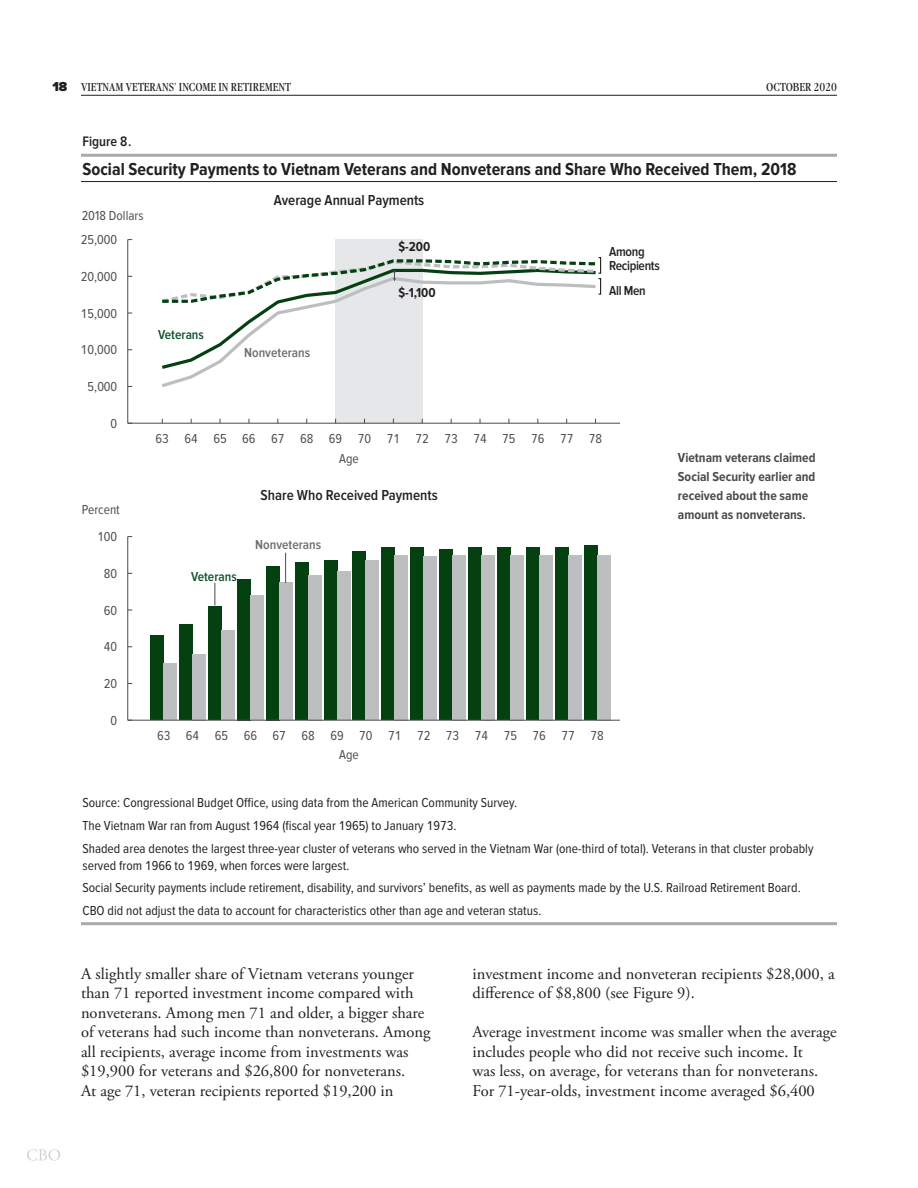
<style>
.page{position:relative;width:918px;height:1188px;background:#fff}
.page>*{position:absolute;margin:0;border:0;box-sizing:border-box;transform-origin:0 0}
.F-4_Title{font:700 18px "Proxima Nova Cond";color:#231f20}
.Bd-5_BODY-Text{font:16.5px/19.5px "Adobe Garamond Pro";color:#231f20}
.t1{font:600 15px "Proxima Nova Cond";color:#231f20}
.t2{font:600 14.25px "Proxima Nova Cond";color:#231f20}
.N-Notes{font:13.5px/16.2px "Proxima Nova T Cond";color:#231f20}
.t3{font:13.5px "Proxima Nova T Cond";color:#4d4d4d}
.F-8_side-caption{font:700 13.5px/18.9px "Proxima Nova T Cond";color:#4b4b4b}
.N-Notes-Last{font:13.5px "Proxima Nova T Cond";color:#231f20}
.t4{font:13.5px "Proxima Nova Cond";color:#4c4c4c}
.t5{font:600 13.5px "Proxima Nova Cond";color:#6c6d70}
.t6{font:600 13.5px/13.5px "Proxima Nova Cond";letter-spacing:-.025em;color:#231f20}
.t7{font:600 13.5px "Proxima Nova Cond";color:#0d502a}
.t8{font:700 13.5px "Proxima Nova Cond";color:#231f20}
.t9{font:12px "Garamond Modern FS";color:#231f20}
.s1{font-family:"Proxima Nova";font-weight:900;font-size:13.5px}
</style>
<div class="page">
<hr style="left:81px;top:95px;width:756px;height:1px;background:#231f20">
<svg style="left:27px;top:1149px;width:33px;height:12px"></svg>
<hr style="left:81px;top:154px;width:756px;height:3px;background:#a8a9ad">
<hr style="left:81px;top:181px;width:756px;height:1px;background:#231f20">
<hr style="left:81px;top:922px;width:756px;height:3px;background:#a8a9ad">
<div style="left:336px;top:239px;width:87px;height:184px;background:#e6e7e9"></div>
<svg style="left:162px;top:305px;width:174px;height:66px"></svg>
<hr style="left:127px;top:240px;width:1px;height:183px;background:#4c4b4c">
<hr style="left:128px;top:423px;width:505px;height:1px;background:#4c4b4c">
<div style="left:151px;top:636px;width:13px;height:84px;background:#054011"></div>
<div style="left:164px;top:663px;width:13px;height:57px;background:#bcbec0"></div>
<div style="left:180px;top:625px;width:13px;height:95px;background:#054011"></div>
<div style="left:193px;top:654px;width:13px;height:66px;background:#bcbec0"></div>
<div style="left:209px;top:606px;width:13px;height:114px;background:#054011"></div>
<div style="left:221px;top:630px;width:13px;height:90px;background:#bcbec0"></div>
<div style="left:237px;top:579px;width:13px;height:141px;background:#054011"></div>
<div style="left:250px;top:595px;width:13px;height:125px;background:#bcbec0"></div>
<div style="left:266px;top:566px;width:13px;height:154px;background:#054011"></div>
<div style="left:279px;top:582px;width:13px;height:138px;background:#bcbec0"></div>
<div style="left:295px;top:562px;width:13px;height:158px;background:#054011"></div>
<div style="left:308px;top:575px;width:13px;height:145px;background:#bcbec0"></div>
<div style="left:324px;top:560px;width:13px;height:160px;background:#054011"></div>
<div style="left:337px;top:571px;width:13px;height:149px;background:#bcbec0"></div>
<div style="left:353px;top:551px;width:13px;height:169px;background:#054011"></div>
<div style="left:366px;top:560px;width:13px;height:160px;background:#bcbec0"></div>
<div style="left:382px;top:548px;width:13px;height:172px;background:#054011"></div>
<div style="left:395px;top:555px;width:13px;height:165px;background:#bcbec0"></div>
<div style="left:411px;top:548px;width:13px;height:172px;background:#054011"></div>
<div style="left:424px;top:557px;width:13px;height:163px;background:#bcbec0"></div>
<div style="left:440px;top:549px;width:13px;height:171px;background:#054011"></div>
<div style="left:453px;top:555px;width:13px;height:165px;background:#bcbec0"></div>
<div style="left:468px;top:548px;width:13px;height:172px;background:#054011"></div>
<div style="left:481px;top:555px;width:13px;height:165px;background:#bcbec0"></div>
<div style="left:497px;top:548px;width:13px;height:172px;background:#054011"></div>
<div style="left:510px;top:555px;width:13px;height:165px;background:#bcbec0"></div>
<div style="left:526px;top:548px;width:13px;height:172px;background:#054011"></div>
<div style="left:539px;top:555px;width:13px;height:165px;background:#bcbec0"></div>
<div style="left:555px;top:548px;width:13px;height:172px;background:#054011"></div>
<div style="left:568px;top:555px;width:13px;height:165px;background:#bcbec0"></div>
<div style="left:584px;top:546px;width:13px;height:174px;background:#054011"></div>
<div style="left:597px;top:555px;width:13px;height:165px;background:#bcbec0"></div>
<hr style="left:127px;top:537px;width:1px;height:183px;background:#4c4b4c">
<hr style="left:128px;top:720px;width:505px;height:1px;background:#4c4b4c">
<div style="left:598px;top:278px;width:3px;height:17px;border:1px solid #231f20"></div>
<div style="left:598px;top:257px;width:3px;height:17px;border:1px solid #231f20"></div>
<svg style="left:215px;top:583px;width:1px;height:22px"></svg>
<hr style="left:285px;top:553px;width:1px;height:30px;background:#4a4b4b">
<svg style="left:162px;top:258px;width:437px;height:47px"></svg>
<div style="left:620px;top:419px;width:41px;height:17px;background:#fff"></div>
<div style="left:620px;top:712px;width:41px;height:18px;background:#fff"></div>
<p class="t9" style="left:52px;top:80px;width:240px"><span class="s1">18</span> VIETNAM VETERANS’ INCOME IN RETIREMENT</p>
<p class="t9" style="left:766px;top:80px;width:72px">OCTOBER 2020</p>
<p class="t2" style="left:82px;top:134px;width:51px">Figure 8.</p>
<p class="F-4_Title" style="left:82px;top:159px;width:716px">Social Security Payments to Vietnam Veterans and Nonveterans and Share Who Received Them, 2018</p>
<p class="t4" style="left:82px;top:208px;width:63px">2018 Dollars</p>
<p class="t3" style="left:81px;top:232px;width:38px">25,000</p>
<p class="t3" style="left:81px;top:268px;width:38px">20,000</p>
<p class="t3" style="left:81px;top:305px;width:38px">15,000</p>
<p class="t3" style="left:81px;top:342px;width:38px">10,000</p>
<p class="t3" style="left:88px;top:378px;width:31px">5,000</p>
<p class="t3" style="left:111px;top:415px;width:8px">0</p>
<p class="t4" style="left:82px;top:502px;width:40px">Percent</p>
<p class="t3" style="left:97px;top:529px;width:21px">100</p>
<p class="t3" style="left:104px;top:565px;width:15px">80</p>
<p class="t3" style="left:104px;top:602px;width:15px">60</p>
<p class="t3" style="left:104px;top:639px;width:15px">40</p>
<p class="t3" style="left:104px;top:675px;width:15px">20</p>
<p class="t3" style="left:111px;top:712px;width:8px">0</p>
<p class="t7" style="left:158px;top:327px;width:47px">Veterans</p>
<p class="t1" style="left:274px;top:191px;width:152px">Average Annual Payments</p>
<p class="t5" style="left:244px;top:345px;width:67px">Nonveterans</p>
<p class="t8" style="left:398px;top:239px;width:33px">$-200</p>
<p class="t8" style="left:398px;top:285px;width:39px">$-1,100</p>
<p class="t6" style="left:609px;top:246px;width:52px">Among<br>Recipients</p>
<p class="t6" style="left:609px;top:285px;width:38px">All Men</p>
<p class="t3" style="left:156px;top:430px;width:448px">63 64 65 66 67 68 69 70 71 72 73 74 75 76 77 78</p>
<p class="t4" style="left:339px;top:451px;width:21px">Age</p>
<p class="F-8_side-caption" style="left:678px;top:449px;width:139px">Vietnam veterans claimed<br>Social Security earlier and received about the same amount as nonveterans.</p>
<p class="t1" style="left:261px;top:486px;width:179px">Share Who Received Payments</p>
<p class="t7" style="left:191px;top:569px;width:47px">Veterans</p>
<p class="t5" style="left:255px;top:537px;width:67px">Nonveterans</p>
<p class="t3" style="left:157px;top:727px;width:448px">63 64 65 66 67 68 69 70 71 72 73 74 75 76 77 78</p>
<p class="t4" style="left:339px;top:747px;width:21px">Age</p>
<p class="N-Notes" style="left:82px;top:795px;width:436px">Source: Congressional Budget Office, using data from the American Community Survey.</p>
<p class="N-Notes" style="left:82px;top:818px;width:375px">The Vietnam War ran from August 1964 (fiscal year 1965) to January 1973.</p>
<p class="N-Notes" style="left:82px;top:841px;width:733px">Shaded area denotes the largest three-year cluster of veterans who served in the Vietnam War (one-third of total). Veterans in that cluster probably served from 1966 to 1969, when forces were largest.</p>
<p class="N-Notes" style="left:82px;top:880px;width:720px">Social Security payments include retirement, disability, and survivors’ benefits, as well as payments made by the U.S. Railroad Retirement Board.</p>
<p class="N-Notes-Last" style="left:82px;top:903px;width:460px">CBO did not adjust the data to account for characteristics other than age and veteran status.</p>
<p class="Bd-5_BODY-Text" style="left:81px;top:964px;width:351px">A slightly smaller share of Vietnam veterans younger than 71 reported investment income compared with nonveterans. Among men 71 and older, a bigger share of veterans had such income than nonveterans. Among all recipients, average income from investments was $19,900 for veterans and $26,800 for nonveterans.<br>At age 71, veteran recipients reported $19,200 in</p>
<p class="Bd-5_BODY-Text" style="left:472px;top:964px;width:364px">investment income and nonveteran recipients $28,000, a difference of $8,800 (see Figure 9).</p>
<p class="Bd-5_BODY-Text" style="left:472px;top:1023px;width:366px">Average investment income was smaller when the average includes people who did not receive such income. It<br>was less, on average, for veterans than for nonveterans.<br>For 71-year-olds, investment income averaged $6,400</p>
</div>
